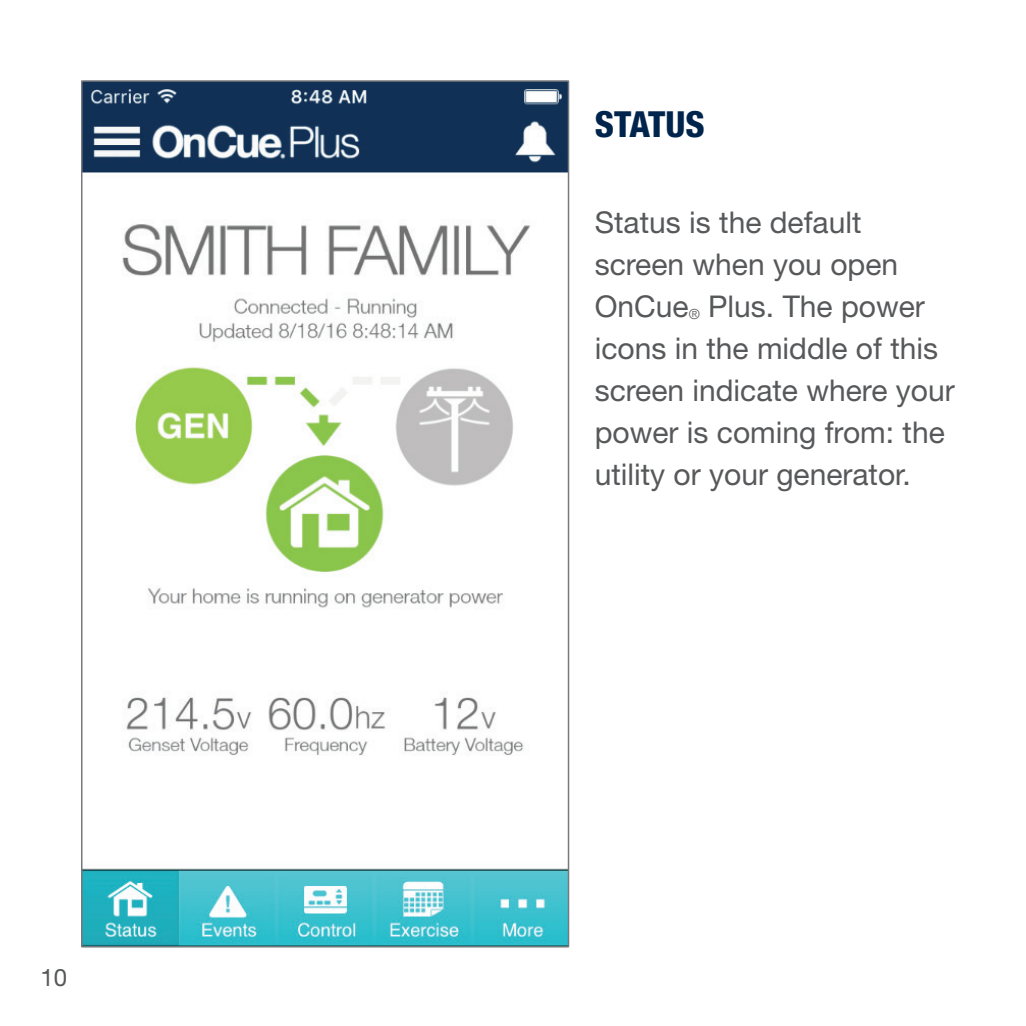
<style>
.page{position:relative;width:1026px;height:1026px;background:#fff}
.page>*{position:absolute;margin:0;border:0;box-sizing:border-box;transform-origin:0 0}
.t1{font:800 condensed 36px "Helvetica Neue LT Pro";color:#00254c}
.t2{font:30px/42px "Helvetica Neue LT Pro";color:#57585a}
.t3{font:24px "Helvetica Neue LT Pro";color:#57585a}
.s1{font-weight:300;font-size:14.1px}
</style>
<div class="page">
<img style="left:84px;top:83px;width:482px;height:862px">
<p class="t3" style="left:40px;top:962px;width:28px">10</p>
<p class="t1" style="left:595px;top:102px;width:39px">STATUS</p>
<p class="t2" style="left:595px;top:200px;width:361px">Status is the default screen when you open<br>OnCue<span class="s1">®</span> Plus. The power icons in the middle of this screen indicate where your power is coming from: the utility or your generator.</p>
</div>
